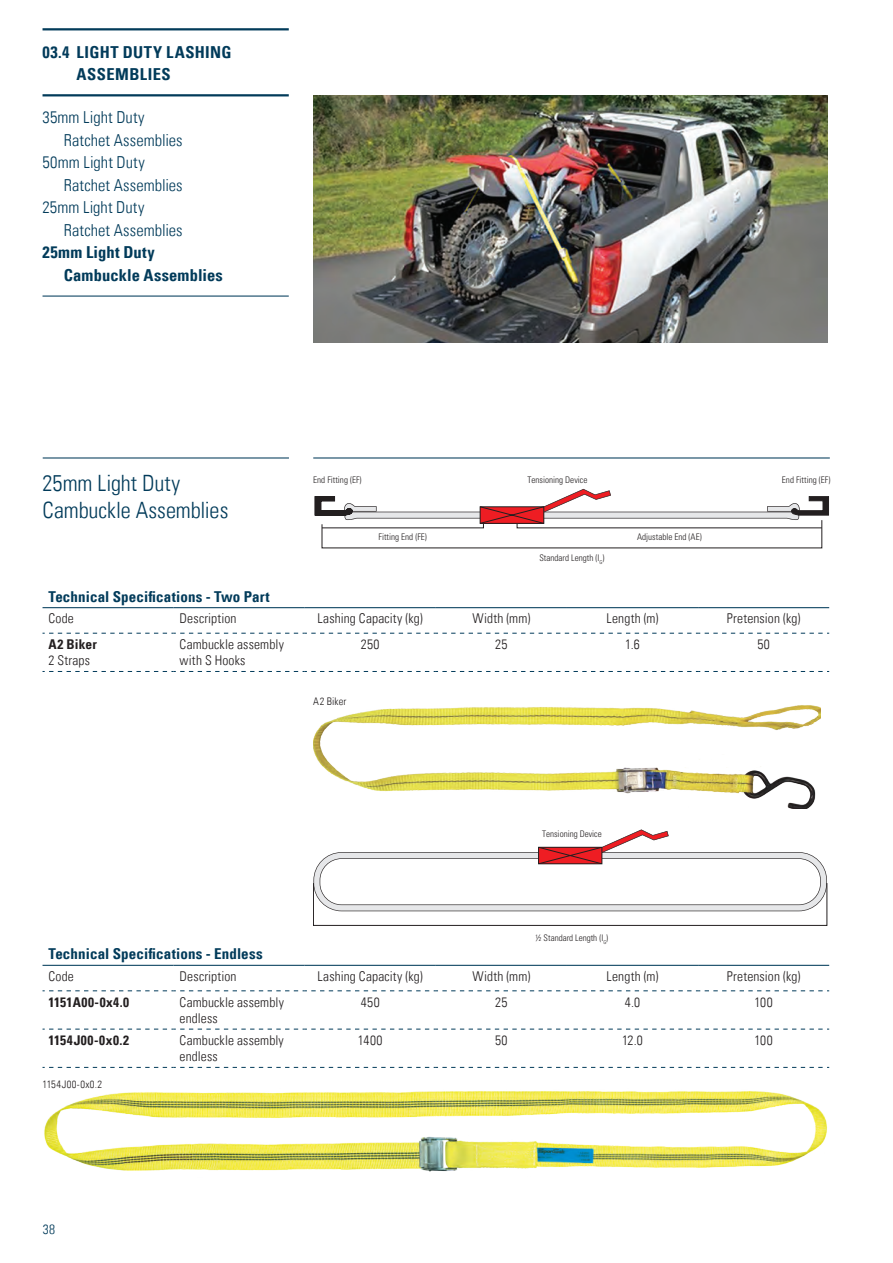
<style>
.page{position:relative;width:893px;height:1263px;background:#fff}
.page>*{position:absolute;margin:0;border:0;box-sizing:border-box;transform-origin:0 0}
.Header_1{font:300 condensed 22.5px/27px "Univers LT Std";letter-spacing:-.005em;color:#023b5a}
.CH_-_other{font:300 condensed 16.5px/22.5px "Univers LT Std";letter-spacing:.005em;color:#023b5a}
.CH_-_active{font:700 condensed 16.5px/22.5px "Univers";letter-spacing:.01em;color:#023b5a}
.CH_Chapter_-_01_1{font:700 condensed 16.5px/22.5px "Univers";letter-spacing:.03em;color:#023b5a}
.Table_-_Header{font:700 condensed 15px "Univers";letter-spacing:.01em;color:#023b5a}
.Table_-_Body_normal{font:300 condensed 13.5px/16.5px "Univers LT Std";letter-spacing:.01em;color:#231f20}
.Table_-_Bold_Body{font:700 condensed 13.5px/16.5px "Univers";letter-spacing:.025em;color:#231f20}
.t1{font:300 condensed 13.5px "Univers LT Std";color:#023b5a}
.Diagram_Labels{font:300 condensed 10.5px "Univers LT Std";letter-spacing:.03em;color:#231f20}
.t2{font:300 condensed 9.15px "Univers LT Std";color:#231f20}
.t3{font:300 condensed 9px "Univers LT Std";color:#231f20}
.s1{font-family:"Univers LT Std";font-weight:300}
</style>
<div class="page">
<img style="left:313px;top:96px;width:515px;height:246px">
<hr style="left:43px;top:28px;width:246px;height:2px;background:#023b5a">
<hr style="left:43px;top:94px;width:246px;height:2px;background:#023b5a">
<hr style="left:43px;top:296px;width:246px;height:1px;background:#023b5a">
<hr style="left:313px;top:457px;width:517px;height:1px;background:#023b5a">
<hr style="left:43px;top:457px;width:246px;height:1px;background:#023b5a">
<hr style="left:43px;top:607px;width:131px;height:1px;background:#023b5a">
<hr style="left:174px;top:607px;width:131px;height:1px;background:#023b5a">
<hr style="left:305px;top:607px;width:131px;height:1px;background:#023b5a">
<hr style="left:436px;top:607px;width:131px;height:1px;background:#023b5a">
<hr style="left:567px;top:607px;width:131px;height:1px;background:#023b5a">
<hr style="left:698px;top:607px;width:131px;height:1px;background:#023b5a">
<svg style="left:43px;top:633px;width:786px;height:1px"></svg>
<svg style="left:43px;top:671px;width:786px;height:1px"></svg>
<svg style="left:315px;top:488px;width:514px;height:60px"></svg>
<div style="left:480px;top:506px;width:64px;height:18px;border:1px solid #231f20"></div>
<hr style="left:43px;top:965px;width:131px;height:1px;background:#023b5a">
<hr style="left:174px;top:965px;width:131px;height:1px;background:#023b5a">
<hr style="left:305px;top:965px;width:131px;height:1px;background:#023b5a">
<hr style="left:436px;top:965px;width:131px;height:1px;background:#023b5a">
<hr style="left:567px;top:965px;width:131px;height:1px;background:#023b5a">
<hr style="left:698px;top:965px;width:131px;height:1px;background:#023b5a">
<svg style="left:43px;top:990px;width:786px;height:1px"></svg>
<svg style="left:43px;top:1029px;width:786px;height:1px"></svg>
<svg style="left:43px;top:1067px;width:786px;height:1px"></svg>
<svg style="left:313px;top:829px;width:514px;height:82px"></svg>
<div style="left:538px;top:847px;width:64px;height:17px;border:1px solid #231f20"></div>
<img style="left:313px;top:705px;width:507px;height:104px">
<img style="left:44px;top:1091px;width:783px;height:81px">
<p class="CH_Chapter_-_01_1" style="left:77px;top:41px;width:156px;text-indent:-34px">03.4 LIGHT DUTY LASHING<br>ASSEMBLIES</p>
<p class="CH_-_other" style="left:64px;top:106px;width:120px;text-indent:-21px">35mm Light Duty<br>Ratchet Assemblies</p>
<p class="CH_-_other" style="left:64px;top:151px;width:120px;text-indent:-21px">50mm Light Duty<br>Ratchet Assemblies</p>
<p class="CH_-_other" style="left:64px;top:196px;width:120px;text-indent:-21px">25mm Light Duty<br>Ratchet Assemblies</p>
<p class="CH_-_active" style="left:64px;top:241px;width:161px;text-indent:-21px">25mm Light Duty<br>Cambuckle Assemblies</p>
<p class="Header_1" style="left:43px;top:470px;width:187px">25mm Light Duty<br>Cambuckle Assemblies</p>
<p class="t2" style="left:313px;top:474px;width:50px">End Fitting (EF)</p>
<p class="t2" style="left:527px;top:474px;width:62px">Tensioning Device</p>
<p class="t2" style="left:782px;top:474px;width:50px">End Fitting (EF)</p>
<p class="t2" style="left:378px;top:531px;width:50px">Fitting End (FE)</p>
<p class="t2" style="left:637px;top:531px;width:66px">Adjustable End (AE)</p>
<p class="t2" style="left:539px;top:552px;width:66px">Standard Length (l<sub>G</sub>)</p>
<p class="Table_-_Header" style="left:49px;top:587px;width:223px">Technical Specifications - Two Part</p>
<p class="Table_-_Body_normal" style="left:49px;top:610px;width:27px">Code</p>
<p class="Table_-_Body_normal" style="left:180px;top:610px;width:58px">Description</p>
<p class="Table_-_Body_normal" style="left:318px;top:610px;width:107px">Lashing Capacity (kg)</p>
<p class="Table_-_Body_normal" style="left:472px;top:610px;width:59px">Width (mm)</p>
<p class="Table_-_Body_normal" style="left:606px;top:610px;width:53px">Length (m)</p>
<p class="Table_-_Body_normal" style="left:727px;top:610px;width:75px">Pretension (kg)</p>
<p class="Table_-_Bold_Body" style="left:49px;top:636px;width:50px">A2 Biker<br><span class="s1">2 Straps</span></p>
<p class="Table_-_Body_normal" style="left:180px;top:636px;width:106px">Cambuckle assembly with S Hooks</p>
<p class="Table_-_Body_normal" style="left:361px;top:636px;width:20px">250</p>
<p class="Table_-_Body_normal" style="left:495px;top:636px;width:14px">25</p>
<p class="Table_-_Body_normal" style="left:625px;top:636px;width:16px">1.6</p>
<p class="Table_-_Body_normal" style="left:757px;top:636px;width:14px">50</p>
<p class="Diagram_Labels" style="left:313px;top:695px;width:35px">A2 Biker</p>
<p class="t3" style="left:542px;top:829px;width:61px">Tensioning Device</p>
<p class="t3" style="left:536px;top:932px;width:74px">½ Standard Length (l<sub>G</sub>)</p>
<p class="Table_-_Header" style="left:49px;top:945px;width:216px">Technical Specifications - Endless</p>
<p class="Table_-_Body_normal" style="left:49px;top:968px;width:27px">Code</p>
<p class="Table_-_Body_normal" style="left:180px;top:968px;width:58px">Description</p>
<p class="Table_-_Body_normal" style="left:318px;top:968px;width:107px">Lashing Capacity (kg)</p>
<p class="Table_-_Body_normal" style="left:472px;top:968px;width:59px">Width (mm)</p>
<p class="Table_-_Body_normal" style="left:606px;top:968px;width:53px">Length (m)</p>
<p class="Table_-_Body_normal" style="left:727px;top:968px;width:75px">Pretension (kg)</p>
<p class="Table_-_Bold_Body" style="left:49px;top:993px;width:82px">1151A00-0x4.0</p>
<p class="Table_-_Body_normal" style="left:180px;top:993px;width:106px">Cambuckle assembly endless</p>
<p class="Table_-_Body_normal" style="left:361px;top:993px;width:20px">450</p>
<p class="Table_-_Body_normal" style="left:495px;top:993px;width:14px">25</p>
<p class="Table_-_Body_normal" style="left:625px;top:993px;width:17px">4.0</p>
<p class="Table_-_Body_normal" style="left:755px;top:993px;width:20px">100</p>
<p class="Table_-_Bold_Body" style="left:48px;top:1032px;width:82px">1154J00-0x0.2</p>
<p class="Table_-_Body_normal" style="left:180px;top:1032px;width:106px">Cambuckle assembly endless</p>
<p class="Table_-_Body_normal" style="left:358px;top:1032px;width:26px">1400</p>
<p class="Table_-_Body_normal" style="left:495px;top:1032px;width:14px">50</p>
<p class="Table_-_Body_normal" style="left:622px;top:1032px;width:22px">12.0</p>
<p class="Table_-_Body_normal" style="left:755px;top:1032px;width:20px">100</p>
<p class="Diagram_Labels" style="left:43px;top:1078px;width:61px">1154J00-0x0.2</p>
<p class="t1" style="left:43px;top:1221px;width:14px">38</p>
</div>
